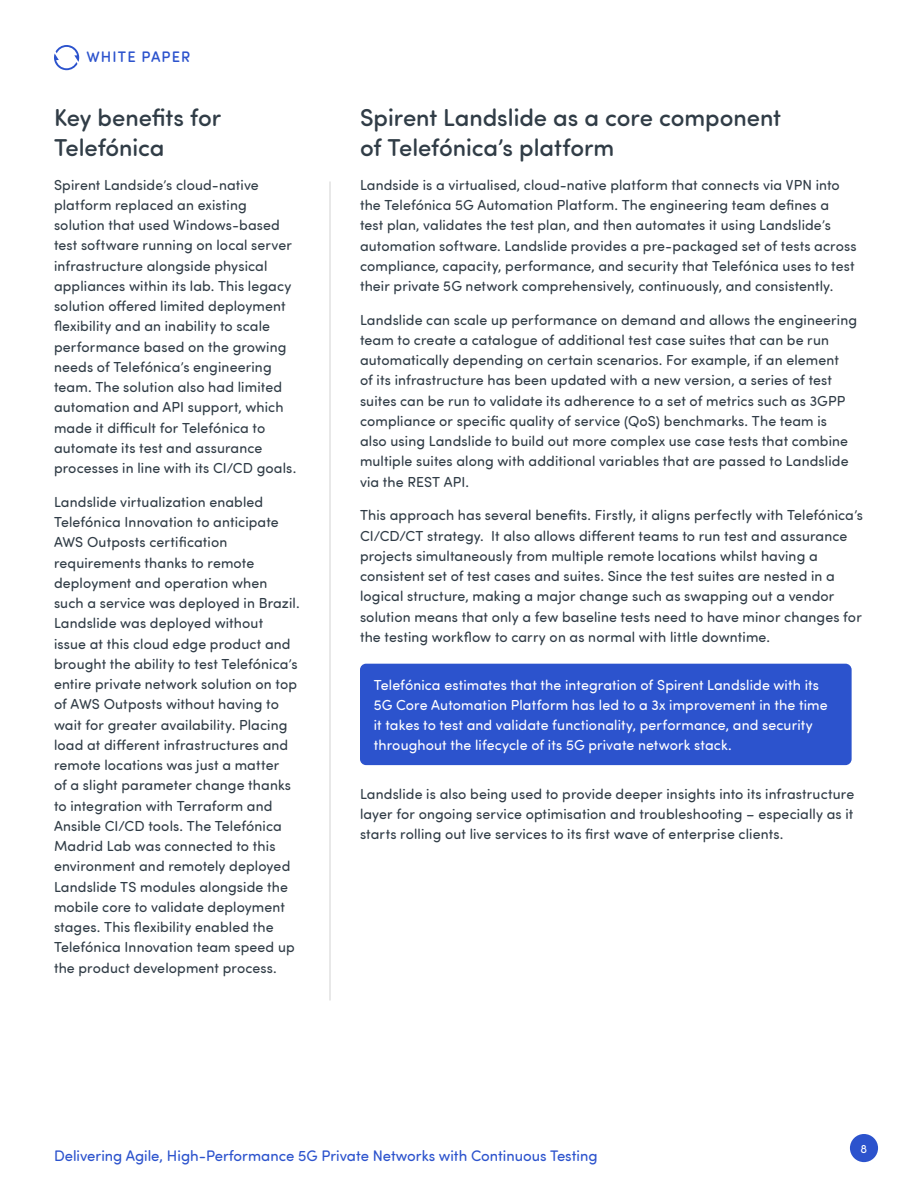
<style>
.page{position:relative;width:918px;height:1188px;background:#fff}
.page>*{position:absolute;margin:0;border:0;box-sizing:border-box;transform-origin:0 0}
.t1{font:500 24px/30px "Sofia Pro Soft";color:#313d47}
.t2{font:15px "Sofia Pro Soft";color:#2c53cd}
.t3{font:500 15px "Sofia Pro Soft";letter-spacing:.07em;color:#2c53cd}
.t4{font:14.25px/20.2px "Sofia Pro Soft";letter-spacing:.01em;color:#313d47}
.t5{font:14.25px/20.2px "Sofia Pro Soft";letter-spacing:.01em;color:#fff}
.t6{font:12px "Sofia Pro Soft";color:#fff}
</style>
<div class="page">
<div style="left:850px;top:1134px;width:28px;height:28px;background:#2c53cd;border-radius:50%"></div>
<svg style="left:54px;top:45px;width:25px;height:25px"></svg>
<div style="left:360px;top:664px;width:492px;height:101px;background:#2c53cd;border-radius:6px"></div>
<hr style="left:330px;top:181px;width:1px;height:819px;background:#d2d2d2">
<p class="t3" style="left:87px;top:48px;width:105px">WHITE PAPER</p>
<h1 class="t1" style="left:54px;top:101px;width:169px">Key bene昀椀ts for<br>Telefónica</h1>
<p class="t4" style="left:54px;top:176px;width:244px">Spirent Landside’s cloud-native platform replaced an existing solution that used Windows-based test software running on local server infrastructure alongside physical appliances within its lab. This legacy solution o昀昀ered limited deployment昀氀exibility and an inability to scale performance based on the growing needs of Telefónica’s engineering team. The solution also had limited automation and API support, which made it di昀케cult for Telefónica to automate its test and assurance processes in line with its CI/CD goals.</p>
<p class="t4" style="left:54px;top:493px;width:247px">Landslide virtualization enabled Telefónica Innovation to anticipate AWS Outposts certi昀椀cation requirements thanks to remote deployment and operation when such a service was deployed in Brazil.<br>Landslide was deployed without<br>issue at this cloud edge product and brought the ability to test Telefónica’s entire private network solution on top of AWS Outposts without having to wait for greater availability. Placing load at di昀昀erent infrastructures and remote locations was just a matter<br>of a slight parameter change thanks to integration with Terraform and Ansible CI/CD tools. The Telefónica Madrid Lab was connected to this environment and remotely deployed Landslide TS modules alongside the mobile core to validate deployment stages. This 昀氀exibility enabled the Telefónica Innovation team speed up the product development process.</p>
<h1 class="t1" style="left:360px;top:105px;width:423px">Spirent Landslide as a core component of Telefónica’s platform</h1>
<p class="t4" style="left:360px;top:174px;width:498px">Landside is a virtualised, cloud-native platform that connects via VPN into the Telefónica 5G Automation Platform. The engineering team de昀椀nes a<br>test plan, validates the test plan, and then automates it using Landslide’s automation software. Landslide provides a pre-packaged set of tests across compliance, capacity, performance, and security that Telefónica uses to test their private 5G network comprehensively, continuously, and consistently.</p>
<p class="t4" style="left:360px;top:311px;width:499px">Landslide can scale up performance on demand and allows the engineering team to create a catalogue of additional test case suites that can be run automatically depending on certain scenarios. For example, if an element<br>of its infrastructure has been updated with a new version, a series of test suites can be run to validate its adherence to a set of metrics such as 3GPP compliance or speci昀椀c quality of service (QoS) benchmarks. The team is also using Landslide to build out more complex use case tests that combine multiple suites along with additional variables that are passed to Landslide via the REST API.</p>
<p class="t4" style="left:360px;top:505px;width:505px">This approach has several bene昀椀ts. Firstly, it aligns perfectly with Telefónica’s CI/CD/CT strategy. It also allows di昀昀erent teams to run test and assurance projects simultaneously from multiple remote locations whilst having a consistent set of test cases and suites. Since the test suites are nested in a logical structure, making a major change such as swapping out a vendor solution means that only a few baseline tests need to have minor changes for the testing work昀氀ow to carry on as normal with little downtime.</p>
<p class="t5" style="left:374px;top:676px;width:455px">Telefónica estimates that the integration of Spirent Landslide with its 5G Core Automation Platform has led to a 3x improvement in the time it takes to test and validate functionality, performance, and security throughout the lifecycle of its 5G private network stack.</p>
<p class="t4" style="left:360px;top:785px;width:496px;text-align:justify">Landslide is also being used to provide deeper insights into its infrastructure layer for ongoing service optimisation and troubleshooting – especially as it starts rolling out live services to its 昀椀rst wave of enterprise clients.</p>
<p class="t2" style="left:54px;top:1150px;width:545px">Delivering Agile, High-Performance 5G Private Networks with Continuous Testing</p>
<p class="t6" style="left:861px;top:1140px;width:8px">8</p>
</div>
